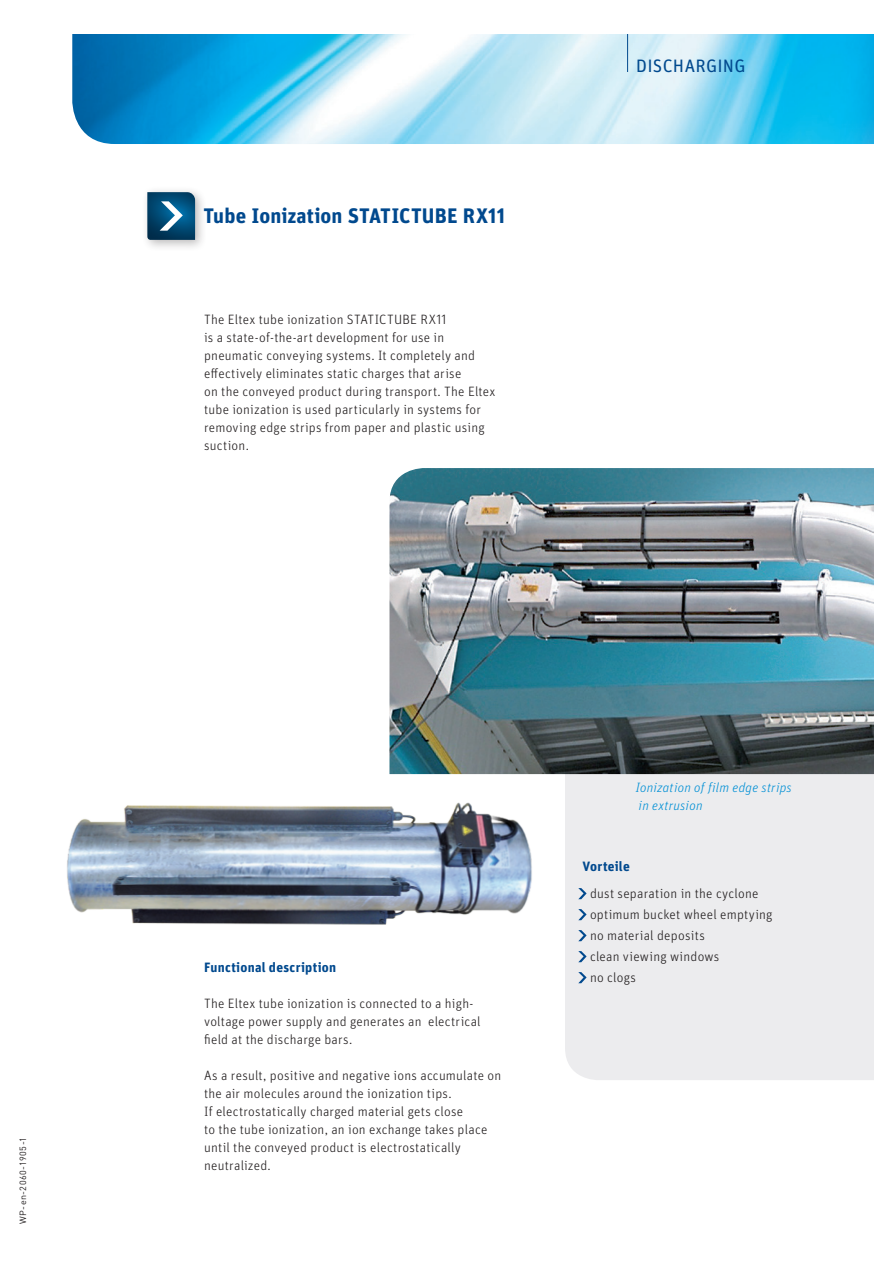
<style>
.page{position:relative;width:893px;height:1263px;background:#fff}
.page>*{position:absolute;margin:0;border:0;box-sizing:border-box;transform-origin:0 0}
.t1{font:700 21px "Unit OT";letter-spacing:.005em;color:#01498e}
.t2{font:18px "Unit OT";letter-spacing:.015em;color:#01498e}
.t3{font:300 13.5px/18px "Unit OT";letter-spacing:.015em;color:#231f20}
.t4{font:italic 300 13.5px/18px "Unit OT";letter-spacing:.02em;color:#008fd5}
.t5{font:700 13.5px "Unit OT";letter-spacing:.02em;color:#01498e}
.t6{font:9px "DIN Pro";letter-spacing:.06em;color:#231f20}
</style>
<div class="page">
<img style="left:72px;top:34px;width:802px;height:110px">
<hr style="left:627px;top:0;width:1px;height:72px;background:#01498e">
<div style="left:141px;top:186px;width:66px;height:66px;background:#231f20;opacity:.3"></div>
<svg style="left:147px;top:192px;width:48px;height:48px"></svg>
<img style="left:389px;top:468px;width:485px;height:306px">
<img style="left:67px;top:802px;width:465px;height:123px">
<div style="left:565px;top:756px;width:309px;height:324px;background:#ececee"></div>
<svg style="left:578px;top:888px;width:9px;height:11px"></svg>
<svg style="left:578px;top:909px;width:9px;height:11px"></svg>
<svg style="left:578px;top:930px;width:9px;height:11px"></svg>
<svg style="left:578px;top:951px;width:9px;height:11px"></svg>
<svg style="left:578px;top:972px;width:9px;height:11px"></svg>
<div style="left:0;top:0;width:893px;height:34px;background:#fff"></div>
<p class="t6" style="left:17px;top:1224px;width:89px;rotate:-90deg">WP-en-2060-1905-1</p>
<h1 class="t1" style="left:204px;top:202px;width:303px">Tube Ionization STATICTUBE RX11</h1>
<p class="t3" style="left:204px;top:310px;width:293px">The Eltex tube ionization STATICTUBE RX11<br>is a state-of-the-art development for use in pneumatic conveying systems. It completely and effectively eliminates static charges that arise<br>on the conveyed product during transport. The Eltex tube ionization is used particularly in systems for removing edge strips from paper and plastic using suction.</p>
<h2 class="t2" style="left:636px;top:54px;width:111px">DISCHARGING</h2>
<p class="t5" style="left:204px;top:959px;width:134px">Functional description</p>
<p class="t3" style="left:204px;top:994px;width:278px">The Eltex tube ionization is connected to a high&shy;voltage power supply and generates an electrical field at the discharge bars.</p>
<p class="t3" style="left:204px;top:1066px;width:299px">As a result, positive and negative ions accumulate on the air molecules around the ionization tips.<br>If electrostatically charged material gets close<br>to the tube ionization, an ion exchange takes place until the conveyed product is electrostatically neutralized.</p>
<p class="t4" style="left:636px;top:778px;width:158px">Ionization of film edge strips in extrusion</p>
<p class="t5" style="left:583px;top:857px;width:49px">Vorteile</p>
<p class="t3" style="left:590px;top:883px;width:184px;line-height:21px">dust separation in the cyclone optimum bucket wheel emptying no material deposits<br>clean viewing windows<br>no clogs</p>
</div>
